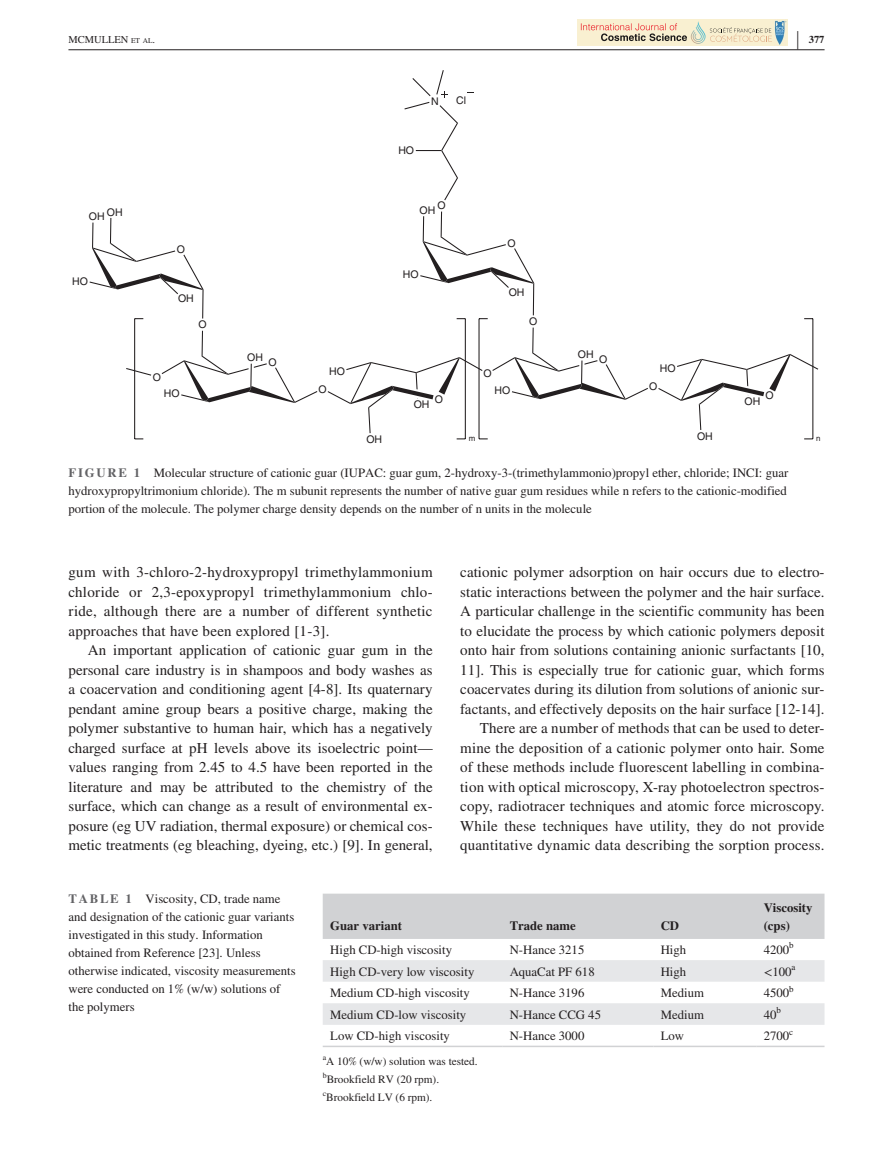
<style>
.page{position:relative;width:893px;height:1174px;background:#fff}
.page>*{position:absolute;margin:0;border:0;box-sizing:border-box;transform-origin:0 0}
.t1{font:700 25.95px "STIX";color:#231f20;scale:.36 1}
.t2{font:15px/19.5px "STIX";letter-spacing:.005em;color:#231f20;text-align:justify}
.t3{font:12.75px/18px "STIX";color:#231f20;text-align:justify}
.t4{font:700 12.75px/17.2px "STIX";color:#231f20}
.t5{font:11.25px "STIX";color:#231f20}
.t6{font:10.5px "Helvetica";color:#231f20}
.t7{font:10.5px "STIX";color:#231f20}
.t8{font:700 10.5px "STIX";color:#231f20}
.t9{font:8.85px "STIX";color:#231f20}
.t10{font:7.95px "Helvetica";color:#231f20}
.t11{font:7.8px "STIX";color:#231f20}
.s1{font-size:7.35px}
.s2{font-weight:700;color:#636366}
</style>
<div class="page">
<hr style="left:68px;top:49px;width:756px;height:1px;background:#231f20">
<img style="left:578px;top:20px;width:209px;height:25px">
<svg style="left:581px;top:21px;width:191px;height:23px;background:#e5d7bc"></svg>
<svg style="left:126px;top:368px;width:25px;height:8px"></svg>
<svg style="left:162px;top:331px;width:155px;height:72px"></svg>
<svg style="left:658px;top:354px;width:160px;height:76px"></svg>
<hr style="left:465px;top:319px;width:1px;height:120px;background:#231f20">
<hr style="left:134px;top:319px;width:1px;height:120px;background:#231f20">
<svg style="left:90px;top:218px;width:114px;height:101px"></svg>
<hr style="left:812px;top:319px;width:1px;height:120px;background:#231f20">
<svg style="left:328px;top:327px;width:320px;height:112px"></svg>
<hr style="left:478px;top:319px;width:2px;height:120px;background:#231f20">
<svg style="left:420px;top:211px;width:114px;height:108px"></svg>
<svg style="left:404px;top:70px;width:54px;height:130px"></svg>
<div style="left:323px;top:893px;width:501px;height:46px;background:#d1d2d4"></div>
<svg style="left:323px;top:960px;width:501px;height:64px"></svg>
<hr style="left:323px;top:1045px;width:179px;height:2px;background:#d1d2d4">
<hr style="left:502px;top:1045px;width:151px;height:2px;background:#d1d2d4">
<hr style="left:653px;top:1045px;width:103px;height:2px;background:#d1d2d4">
<hr style="left:756px;top:1045px;width:68px;height:2px;background:#d1d2d4">
<h1 class="t1" style="left:797px;top:25px;width:7px">|</h1>
<p class="t7" style="left:68px;top:32px;width:88px">MCMULLEN <span class="s1">et al</span>.</p>
<p class="t8" style="left:809px;top:33px;width:17px">377</p>
<p class="t6" style="left:107px;top:206px;width:17px">OH</p>
<p class="t6" style="left:89px;top:210px;width:17px">OH</p>
<p class="t6" style="left:72px;top:275px;width:17px">HO</p>
<p class="t6" style="left:177px;top:243px;width:10px">O</p>
<p class="t6" style="left:178px;top:292px;width:17px">OH</p>
<p class="t6" style="left:153px;top:371px;width:10px">O</p>
<p class="t6" style="left:164px;top:387px;width:17px">HO</p>
<p class="t6" style="left:198px;top:318px;width:10px">O</p>
<p class="t6" style="left:247px;top:351px;width:17px">OH</p>
<p class="t6" style="left:268px;top:356px;width:10px">O</p>
<p class="t6" style="left:329px;top:365px;width:17px">HO</p>
<p class="t6" style="left:318px;top:383px;width:10px">O</p>
<p class="t6" style="left:398px;top:145px;width:17px">HO</p>
<p class="t6" style="left:431px;top:95px;width:9px">N</p>
<p class="t6" style="left:456px;top:94px;width:11px">Cl</p>
<p class="t6" style="left:438px;top:199px;width:10px">O</p>
<p class="t6" style="left:420px;top:204px;width:17px">OH</p>
<p class="t6" style="left:403px;top:268px;width:17px">HO</p>
<p class="t6" style="left:366px;top:433px;width:17px">OH</p>
<p class="t6" style="left:435px;top:393px;width:10px">O</p>
<p class="t6" style="left:414px;top:398px;width:17px">OH</p>
<p class="t6" style="left:507px;top:237px;width:10px">O</p>
<p class="t6" style="left:509px;top:286px;width:17px">OH</p>
<p class="t6" style="left:483px;top:367px;width:10px">O</p>
<p class="t6" style="left:495px;top:384px;width:17px">HO</p>
<p class="t6" style="left:529px;top:315px;width:10px">O</p>
<p class="t6" style="left:578px;top:348px;width:17px">OH</p>
<p class="t6" style="left:599px;top:353px;width:10px">O</p>
<p class="t6" style="left:660px;top:362px;width:17px">HO</p>
<p class="t6" style="left:649px;top:380px;width:10px">O</p>
<p class="t6" style="left:765px;top:389px;width:10px">O</p>
<p class="t6" style="left:744px;top:395px;width:17px">OH</p>
<p class="t6" style="left:697px;top:430px;width:17px">OH</p>
<p class="t10" style="left:469px;top:433px;width:8px">m</p>
<p class="t10" style="left:816px;top:433px;width:6px">n</p>
<p class="t3" style="left:68px;top:465px;width:721px"><span class="s2">FIGURE 1</span> Molecular structure of cationic guar (IUPAC: guar gum, 2-hydroxy-3-(trimethylammonio)propyl ether, chloride; INCI: guar hydroxypropyltrimonium chloride). The m subunit represents the number of native guar gum residues while n refers to the cationic-modified portion of the molecule. The polymer charge density depends on the number of n units in the molecule</p>
<p class="t2" style="left:68px;top:563px;width:366px">gum with 3-chloro-2-hydroxypropyl trimethylammonium chloride or 2,3-epoxypropyl trimethylammonium chlo&shy;ride, although there are a number of different synthetic approaches that have been explored [1-3].</p>
<p class="t2" style="left:68px;top:641px;width:366px;text-indent:20px">An important application of cationic guar gum in the personal care industry is in shampoos and body washes as a coacervation and conditioning agent [4-8]. Its quaternary pendant amine group bears a positive charge, making the polymer substantive to human hair, which has a negatively charged surface at pH levels above its isoelectric point— values ranging from 2.45 to 4.5 have been reported in the literature and may be attributed to the chemistry of the surface, which can change as a result of environmental ex&shy;posure (eg UV radiation, thermal exposure) or chemical cos&shy;metic treatments (eg bleaching, dyeing, etc.) [9]. In general,</p>
<p class="t2" style="left:460px;top:563px;width:366px;text-align:right">cationic polymer adsorption on hair occurs due to electro&shy;static interactions between the polymer and the hair surface.<br>A particular challenge in the scientific community has been to elucidate the process by which cationic polymers deposit onto hair from solutions containing anionic surfactants [10, 11]. This is especially true for cationic guar, which forms coacervates during its dilution from solutions of anionic sur&shy;factants, and effectively deposits on the hair surface [12-14].<br>There are a number of methods that can be used to deter&shy;mine the deposition of a cationic polymer onto hair. Some of these methods include fluorescent labelling in combina&shy;tion with optical microscopy, X-ray photoelectron spectros&shy;copy, radiotracer techniques and atomic force microscopy.<br>While these techniques have utility, they do not provide quantitative dynamic data describing the sorption process.</p>
<p class="t3" style="left:68px;top:890px;width:229px;text-align:left"><span class="s2">TABLE 1</span> Viscosity, CD, trade name and designation of the cationic guar variants investigated in this study. Information obtained from Reference [23]. Unless otherwise indicated, viscosity measurements were conducted on 1% (w/w) solutions of the polymers</p>
<p class="t4" style="left:330px;top:916px;width:73px">Guar variant</p>
<p class="t4" style="left:510px;top:916px;width:68px">Trade name</p>
<p class="t4" style="left:661px;top:916px;width:20px">CD</p>
<p class="t4" style="left:764px;top:899px;width:50px">Viscosity (cps)</p>
<p class="t9" style="left:789px;top:939px;width:6px">b</p>
<p class="t3" style="left:330px;top:941px;width:123px">High CD-high viscosity</p>
<p class="t3" style="left:510px;top:941px;width:76px">N-Hance 3215</p>
<p class="t3" style="left:661px;top:941px;width:27px">High</p>
<p class="t3" style="left:764px;top:941px;width:27px">4200</p>
<p class="t3" style="left:330px;top:963px;width:146px">High CD-very low viscosity</p>
<p class="t3" style="left:510px;top:963px;width:87px">AquaCat PF 618</p>
<p class="t3" style="left:661px;top:963px;width:27px">High</p>
<p class="t3" style="left:764px;top:963px;width:33px">&lt;100<sup>a</sup></p>
<p class="t3" style="left:330px;top:984px;width:141px">Medium CD-high viscosity</p>
<p class="t3" style="left:510px;top:984px;width:76px">N-Hance 3196</p>
<p class="t3" style="left:661px;top:984px;width:45px">Medium</p>
<p class="t3" style="left:764px;top:984px;width:31px">4500<sup>b</sup></p>
<p class="t3" style="left:330px;top:1006px;width:138px">Medium CD-low viscosity</p>
<p class="t3" style="left:510px;top:1006px;width:93px">N-Hance CCG 45</p>
<p class="t3" style="left:661px;top:1006px;width:45px">Medium</p>
<p class="t3" style="left:764px;top:1006px;width:19px">40<sup>b</sup></p>
<p class="t3" style="left:330px;top:1028px;width:121px">Low CD-high viscosity</p>
<p class="t3" style="left:510px;top:1028px;width:76px">N-Hance 3000</p>
<p class="t3" style="left:661px;top:1028px;width:25px">Low</p>
<p class="t3" style="left:764px;top:1028px;width:31px">2700<sup>c</sup></p>
<p class="t11" style="left:323px;top:1052px;width:5px">a</p>
<p class="t5" style="left:326px;top:1053px;width:153px">A 10% (w/w) solution was tested.</p>
<p class="t11" style="left:323px;top:1070px;width:5px">b</p>
<p class="t5" style="left:327px;top:1071px;width:114px">Brookfield RV (20 rpm).</p>
<p class="t11" style="left:323px;top:1088px;width:5px">c</p>
<p class="t5" style="left:326px;top:1089px;width:108px">Brookfield LV (6 rpm).</p>
</div>
